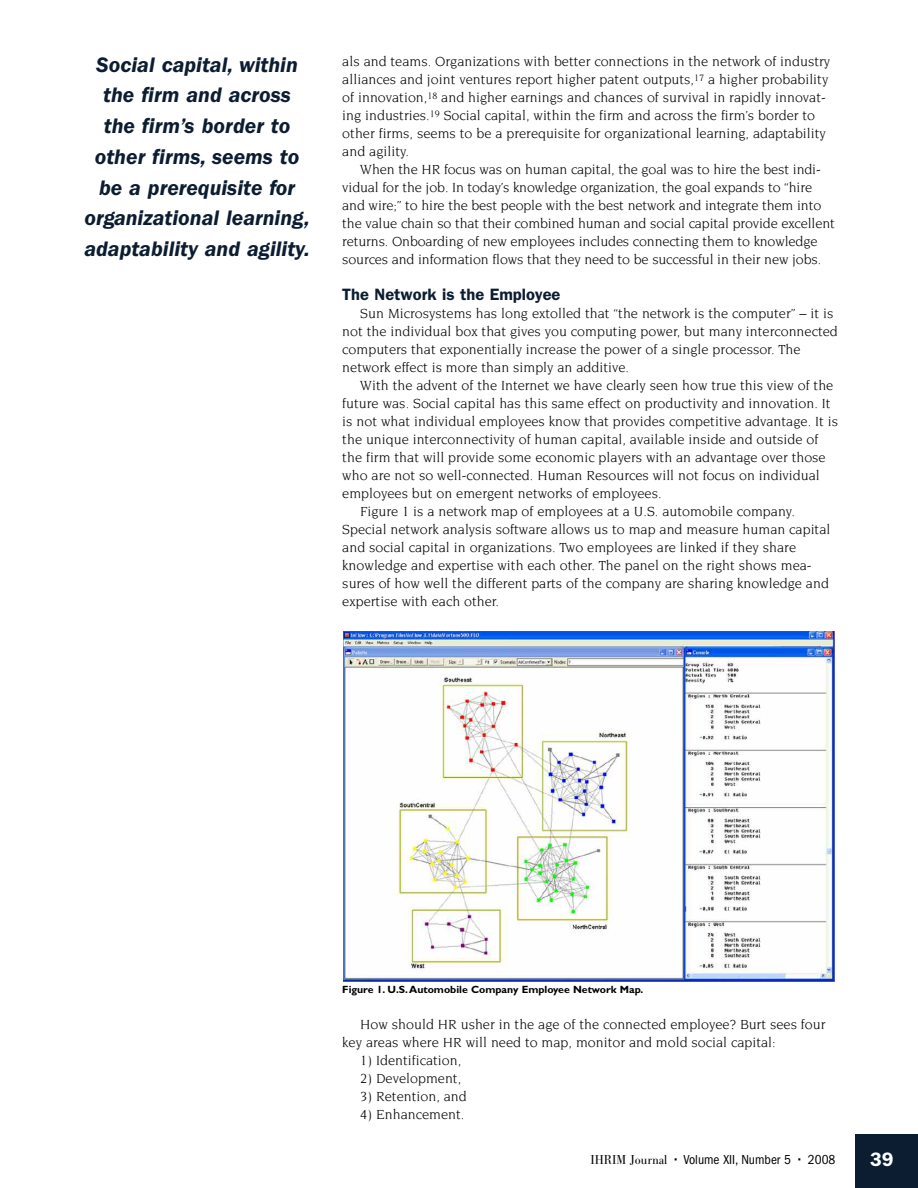
<style>
.page{position:relative;width:918px;height:1188px;background:#fff}
.page>*{position:absolute;margin:0;border:0;box-sizing:border-box;transform-origin:0 0}
.t1{font:italic 600 21.75px/30.8px "ITC Franklin Gothic Std";color:#0c1d31;text-align:center}
.t2{font:600 19.5px "ITC Franklin Gothic Std";color:#fff}
.t3{font:600 16.5px "ITC Franklin Gothic Std";color:#0c1d31}
.t4{font:14.25px/18px "Novarese";color:#000}
.t5{font:condensed 13.5px "ITC Franklin Gothic Std";color:#000}
.t6{font:700 10.5px "Gill Sans";color:#000}
.s1{font-family:"URW Bodoni T Ligh Narr";font-stretch:normal}
.s2{font-family:"ITC Franklin Gothic Std Dm Cd";font-stretch:normal}
</style>
<div class="page">
<div style="left:855px;top:1134px;width:63px;height:54px;background:#0c1d31"></div>
<img style="left:343px;top:632px;width:491px;height:349px">
<h1 class="t1" style="left:84px;top:49px;width:227px">Social capital, within the firm and across<br>the firm’s border to other firms, seems to be a prerequisite for organizational learning, adaptability and agility.</h1>
<p class="t4" style="left:342px;top:52px;width:489px">als and teams. Organizations with better connections in the network of industry alliances and joint ventures report higher patent outputs,<sup>17</sup> a higher probability of innovation,<sup>18</sup> and higher earnings and chances of survival in rapidly innovat&shy;ing industries.<sup>19</sup> Social capital, within the firm and across the firm’s border to other firms, seems to be a prerequisite for organizational learning, adaptability and agility.</p>
<p class="t4" style="left:342px;top:160px;width:494px;text-indent:18px">When the HR focus was on human capital, the goal was to hire the best indi&shy;vidual for the job. In today’s knowledge organization, the goal expands to “hire and wire;” to hire the best people with the best network and integrate them into the value chain so that their combined human and social capital provide excellent returns. Onboarding of new employees includes connecting them to knowledge sources and information flows that they need to be successful in their new jobs.</p>
<p class="t3" style="left:342px;top:285px;width:220px">The Network is the Employee</p>
<p class="t4" style="left:342px;top:304px;width:497px;text-indent:18px">Sun Microsystems has long extolled that “the network is the computer” – it is not the individual box that gives you computing power, but many interconnected computers that exponentially increase the power of a single processor. The network effect is more than simply an additive.</p>
<p class="t4" style="left:360px;top:376px;width:475px">With the advent of the Internet we have clearly seen how true this view of the</p>
<p class="t4" style="left:342px;top:394px;width:490px">future was. Social capital has this same effect on productivity and innovation. It</p>
<p class="t4" style="left:342px;top:412px;width:497px">is not what individual employees know that provides competitive advantage. It is</p>
<p class="t4" style="left:342px;top:430px;width:478px">the unique interconnectivity of human capital, available inside and outside of</p>
<p class="t4" style="left:342px;top:448px;width:485px">the firm that will provide some economic players with an advantage over those</p>
<p class="t4" style="left:342px;top:466px;width:479px">who are not so well-connected. Human Resources will not focus on individual</p>
<p class="t4" style="left:342px;top:484px;width:321px">employees but on emergent networks of employees.</p>
<p class="t4" style="left:360px;top:502px;width:436px">Figure 1 is a network map of employees at a U.S. automobile company.</p>
<p class="t4" style="left:342px;top:520px;width:490px">Special network analysis software allows us to map and measure human capital</p>
<p class="t4" style="left:342px;top:538px;width:455px">and social capital in organizations. Two employees are linked if they share</p>
<p class="t4" style="left:342px;top:556px;width:471px">knowledge and expertise with each other. The panel on the right shows mea-</p>
<p class="t4" style="left:342px;top:574px;width:488px">sures of how well the different parts of the company are sharing knowledge and</p>
<p class="t4" style="left:342px;top:592px;width:158px">expertise with each other.</p>
<p class="t6" style="left:342px;top:983px;width:302px">Figure 1. U.S.Automobile Company Employee Network Map.</p>
<p class="t4" style="left:342px;top:1015px;width:485px;text-indent:18px">How should HR usher in the age of the connected employee? Burt sees four key areas where HR will need to map, monitor and mold social capital:</p>
<p class="t4" style="left:360px;top:1051px;width:102px">1) Identification,</p>
<p class="t4" style="left:360px;top:1069px;width:102px">2) Development,</p>
<p class="t4" style="left:360px;top:1087px;width:108px">3) Retention, and</p>
<p class="t4" style="left:360px;top:1105px;width:106px">4) Enhancement.</p>
<p class="t5" style="left:590px;top:1152px;width:247px"><span class="s1">IHRIM Journal</span> <span class="s2">•</span> Volume XII, Number 5 <span class="s2">•</span> 2008</p>
<h2 class="t2" style="left:870px;top:1148px;width:25px">39</h2>
</div>
